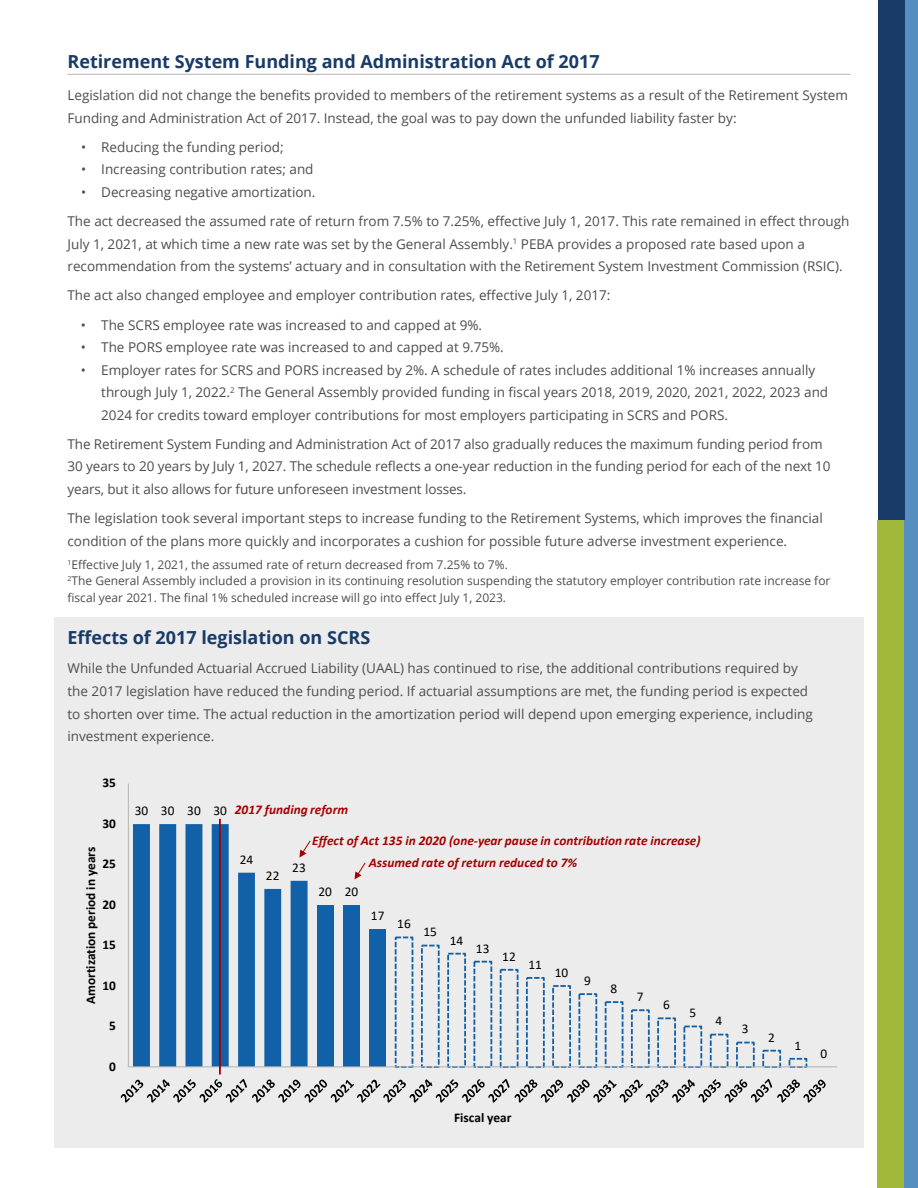
<style>
.page{position:relative;width:918px;height:1188px;background:#fff}
.page>*{position:absolute;margin:0;border:0;box-sizing:border-box;transform-origin:0 0}
.t1{font:700 18px "Open Sans";color:#183b67}
.t2{font:13.5px/22.5px "Open Sans";color:#4d4d4f}
.t3{font:italic 700 13.35px/22px "Calibri";color:#a50000}
.t4{font:700 13.35px "Calibri";color:#000}
.t5{font:13.35px "Calibri";letter-spacing:.005em;color:#000}
.t6{font:12px/16.5px "Open Sans";color:#4d4d4f}
</style>
<div class="page">
<div style="left:904px;top:0;width:14px;height:1188px;background:#568ec1"></div>
<div style="left:878px;top:0;width:26px;height:520px;background:#183b67"></div>
<div style="left:878px;top:520px;width:26px;height:668px;background:#a0b93b"></div>
<hr style="left:68px;top:74px;width:782px;height:1px;background:#bcbec0">
<div style="left:54px;top:617px;width:810px;height:531px;background:#ececed"></div>
<div style="left:317px;top:905px;width:17px;height:162px;background:#1260a7"></div>
<div style="left:343px;top:905px;width:17px;height:162px;background:#1260a7"></div>
<div style="left:369px;top:929px;width:17px;height:138px;background:#1260a7"></div>
<div style="left:395px;top:937px;width:18px;height:131px;border:2px dashed #1260a7"></div>
<div style="left:421px;top:945px;width:19px;height:123px;border:2px dashed #1260a7"></div>
<div style="left:447px;top:953px;width:19px;height:115px;border:2px dashed #1260a7"></div>
<div style="left:473px;top:961px;width:19px;height:107px;border:2px dashed #1260a7"></div>
<div style="left:500px;top:969px;width:19px;height:99px;border:2px dashed #1260a7"></div>
<div style="left:526px;top:977px;width:19px;height:91px;border:2px dashed #1260a7"></div>
<div style="left:552px;top:985px;width:19px;height:83px;border:2px dashed #1260a7"></div>
<div style="left:578px;top:993px;width:19px;height:75px;border:2px dashed #1260a7"></div>
<div style="left:605px;top:1001px;width:18px;height:67px;border:2px dashed #1260a7"></div>
<div style="left:631px;top:1009px;width:19px;height:59px;border:2px dashed #1260a7"></div>
<div style="left:657px;top:1017px;width:19px;height:51px;border:2px dashed #1260a7"></div>
<div style="left:683px;top:1026px;width:19px;height:42px;border:2px dashed #1260a7"></div>
<div style="left:710px;top:1034px;width:18px;height:34px;border:2px dashed #1260a7"></div>
<div style="left:736px;top:1042px;width:19px;height:26px;border:2px dashed #1260a7"></div>
<div style="left:762px;top:1050px;width:19px;height:18px;border:2px dashed #1260a7"></div>
<div style="left:789px;top:1058px;width:18px;height:10px;border:2px dashed #1260a7"></div>
<hr style="left:128px;top:784px;width:1px;height:283px;background:#b2b2b2">
<hr style="left:128px;top:1066px;width:709px;height:1px;background:#b2b2b2">
<svg style="left:121px;top:1079px;width:705px;height:24px"></svg>
<hr style="left:219px;top:819px;width:2px;height:255px;background:#a50000">
<svg style="left:133px;top:824px;width:178px;height:243px"></svg>
<svg style="left:355px;top:862px;width:11px;height:17px"></svg>
<h1 class="t1" style="left:68px;top:49px;width:534px">Retirement System Funding and Administration Act of 2017</h1>
<p class="t2" style="left:68px;top:84px;width:782px">Legislation did not change the benefits provided to members of the retirement systems as a result of the Retirement System<br>Funding and Administration Act of 2017. Instead, the goal was to pay down the unfunded liability faster by:</p>
<p class="t2" style="left:81px;top:135px;width:204px">• Reducing the funding period;</p>
<p class="t2" style="left:81px;top:158px;width:234px">• Increasing contribution rates; and</p>
<p class="t2" style="left:68px;top:177px;width:784px;line-height:29.2px;text-indent:14px">• Decreasing negative amortization.<br>The act decreased the assumed rate of return from 7.5% to 7.25%, effective July 1, 2017. This rate remained in effect through</p>
<p class="t2" style="left:67px;top:232px;width:777px">July 1, 2021, at which time a new rate was set by the General Assembly.<sup>1</sup> PEBA provides a proposed rate based upon a recommendation from the systems’ actuary and in consultation with the Retirement System Investment Commission (RSIC).</p>
<p class="t2" style="left:67px;top:284px;width:544px">The act also changed employee and employer contribution rates, effective July 1, 2017:</p>
<p class="t2" style="left:81px;top:313px;width:403px">• The SCRS employee rate was increased to and capped at 9%.</p>
<p class="t2" style="left:81px;top:336px;width:424px">• The PORS employee rate was increased to and capped at 9.75%.</p>
<p class="t2" style="left:101px;top:358px;width:728px;text-indent:-20px">• Employer rates for SCRS and PORS increased by 2%. A schedule of rates includes additional 1% increases annually through July 1, 2022.<sup>2</sup> The General Assembly provided funding in fiscal years 2018, 2019, 2020, 2021, 2022, 2023 and<br>2024 for credits toward employer contributions for most employers participating in SCRS and PORS.</p>
<p class="t2" style="left:67px;top:432px;width:765px">The Retirement System Funding and Administration Act of 2017 also gradually reduces the maximum funding period from<br>30 years to 20 years by July 1, 2027. The schedule reflects a one-year reduction in the funding period for each of the next 10 years, but it also allows for future unforeseen investment losses.</p>
<p class="t2" style="left:67px;top:507px;width:757px">The legislation took several important steps to increase funding to the Retirement Systems, which improves the financial condition of the plans more quickly and incorporates a cushion for possible future adverse investment experience.</p>
<p class="t6" style="left:68px;top:556px;width:765px"><sup>1</sup>Effective July 1, 2021, the assumed rate of return decreased from 7.25% to 7%.<br><sup>2</sup>The General Assembly included a provision in its continuing resolution suspending the statutory employer contribution rate increase for fiscal year 2021. The final 1% scheduled increase will go into effect July 1, 2023.</p>
<h1 class="t1" style="left:68px;top:625px;width:304px">Effects of 2017 legislation on SCRS</h1>
<p class="t2" style="left:68px;top:657px;width:747px">While the Unfunded Actuarial Accrued Liability (UAAL) has continued to rise, the additional contributions required by the 2017 legislation have reduced the funding period. If actuarial assumptions are met, the funding period is expected to shorten over time. The actual reduction in the amortization period will depend upon emerging experience, including investment experience.</p>
<p class="t4" style="left:102px;top:774px;width:15px">35</p>
<p class="t4" style="left:102px;top:814px;width:15px">30</p>
<p class="t4" style="left:81px;top:1004px;width:159px;rotate:-90deg">Amortization period in years</p>
<p class="t4" style="left:102px;top:854px;width:15px">25</p>
<p class="t4" style="left:102px;top:895px;width:15px">20</p>
<p class="t4" style="left:102px;top:935px;width:15px">15</p>
<p class="t4" style="left:102px;top:976px;width:15px">10</p>
<p class="t4" style="left:109px;top:1016px;width:8px">5</p>
<p class="t4" style="left:109px;top:1057px;width:8px">0</p>
<p class="t5" style="left:135px;top:801px;width:94px">30 30 30 30</p>
<p class="t3" style="left:235px;top:798px;width:115px">2017 funding reform</p>
<p class="t3" style="left:369px;top:829px;width:333px;text-indent:-57px">Effect of Act 135 in 2020 (one-year pause in contribution rate increase)<br>Assumed rate of return reduced to 7%</p>
<p class="t5" style="left:240px;top:850px;width:15px">24</p>
<p class="t5" style="left:292px;top:858px;width:15px">23</p>
<p class="t5" style="left:266px;top:866px;width:15px">22</p>
<p class="t5" style="left:318px;top:882px;width:41px">20 20</p>
<p class="t5" style="left:371px;top:907px;width:15px">17</p>
<p class="t5" style="left:397px;top:915px;width:15px">16</p>
<p class="t5" style="left:423px;top:923px;width:15px">15</p>
<p class="t5" style="left:450px;top:931px;width:15px">14</p>
<p class="t5" style="left:476px;top:939px;width:15px">13</p>
<p class="t5" style="left:502px;top:947px;width:15px">12</p>
<p class="t5" style="left:528px;top:955px;width:15px">11</p>
<p class="t5" style="left:555px;top:963px;width:15px">10</p>
<p class="t5" style="left:584px;top:971px;width:8px">9</p>
<p class="t5" style="left:611px;top:979px;width:8px">8</p>
<p class="t5" style="left:637px;top:987px;width:8px">7</p>
<p class="t5" style="left:663px;top:996px;width:8px">6</p>
<p class="t5" style="left:689px;top:1004px;width:8px">5</p>
<p class="t5" style="left:716px;top:1012px;width:8px">4</p>
<p class="t4" style="left:454px;top:1108px;width:59px">Fiscal year</p>
<p class="t5" style="left:742px;top:1020px;width:8px">3</p>
<p class="t5" style="left:768px;top:1028px;width:8px">2</p>
<p class="t5" style="left:794px;top:1036px;width:8px">1</p>
<p class="t5" style="left:821px;top:1044px;width:8px">0</p>
</div>
